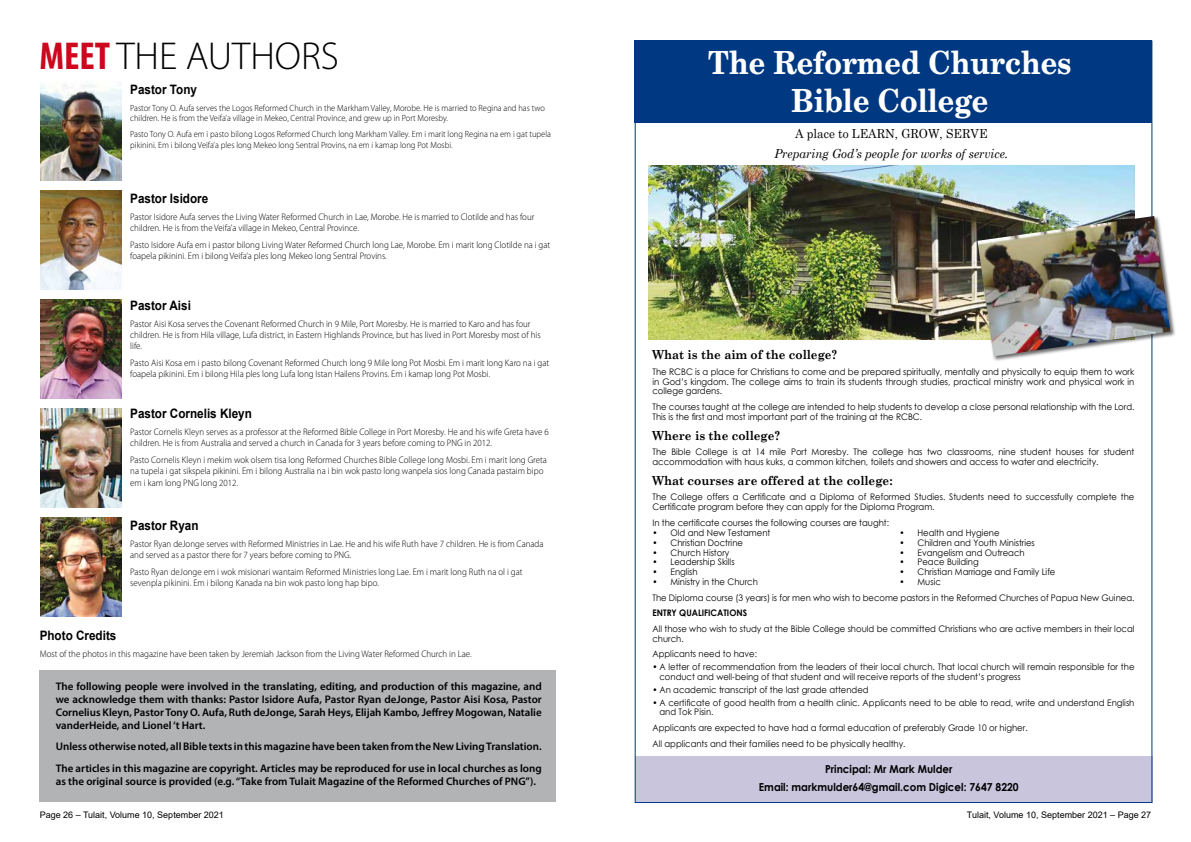
<style>
.page{position:relative;width:1191px;height:842px;background:#fff}
.page>*{position:absolute;margin:0;border:0;box-sizing:border-box;transform-origin:0 0}
.t1{font:300 39px "Myriad Pro";color:#000}
.t2{font:700 31.9px/37.6px "New Century Schlbk";color:#fff;text-align:center;scale:.9 1}
.t3{font:700 13px "Arial";color:#000;scale:.9 1}
.t4{font:700 12.5px "Century Schoolbook";color:#000;scale:.94 1}
.t5{font:italic 12.5px "Century Schoolbook";color:#000;scale:.94 1}
.t6{font:12.5px "Century Schoolbook";color:#000;scale:.94 1}
.t7{font:600 11px/13px "Myriad Pro";color:#000;text-align:justify}
.t8{font:700 11px/17.8px "Century Gothic";color:#000;text-align:center;scale:.94 1}
.t9{font:300 9.5px/11.2px "Myriad Pro";color:#000;scale:.94 1}
.t10{font:9px/9.9px "Century Gothic";color:#000;scale:.94 1}
.t11{font:300 9px/10.6px "Myriad Pro";color:#000;scale:.94 1}
.t12{font:9px "Arial";color:#000}
.t13{font:700 9px "Century Gothic";color:#000;scale:.94 1}
.s1{font-weight:700;font-stretch:condensed;color:#cd071e}
</style>
<div class="page">
<div style="left:634px;top:756px;width:518px;height:46px;background:#c8c5dd"></div>
<div style="left:634px;top:40px;width:518px;height:83px;background:#003882"></div>
<img style="left:648px;top:166px;width:486px;height:174px">
<img style="left:40px;top:84px;width:81px;height:96px">
<img style="left:40px;top:190px;width:81px;height:99px">
<img style="left:40px;top:299px;width:81px;height:99px">
<img style="left:40px;top:408px;width:81px;height:99px">
<img style="left:40px;top:517px;width:81px;height:99px">
<div style="left:40px;top:670px;width:516px;height:131px;background:#b1b3b4"></div>
<div style="left:976px;top:215px;width:200px;height:147px;background:#000;opacity:.58"></div>
<img style="left:977px;top:216px;width:193px;height:140px">
<svg style="left:102px;top:299px;width:12px;height:11px"></svg>
<svg style="left:1118px;top:323px;width:12px;height:11px"></svg>
<svg style="left:94px;top:259px;width:28px;height:22px"></svg>
<div style="left:990px;top:171px;width:27px;height:22px;background:#bae3f3"></div>
<h1 class="t1" style="left:39px;top:32px;width:301px"><span class="s1">MEET</span> THE AUTHORS</h1>
<h3 class="t3" style="left:130px;top:81px;width:76px">Pastor Tony</h3>
<p class="t11" style="left:130px;top:102px;width:443px">Pastor Tony O. Aufa serves the Logos Reformed Church in the Markham Valley, Morobe. He is married to Regina and has two children. He is from the Veifa’a village in Mekeo, Central Province, and grew up in Port Moresby.</p>
<p class="t11" style="left:130px;top:129px;width:449px">Pasto Tony O. Aufa em i pasto bilong Logos Reformed Church long Markham Valley. Em i marit long Regina na em i gat tupela pikinini. Em i bilong Veifa’a ples long Mekeo long Sentral Provins, na em i kamap long Pot Mosbi.</p>
<h2 class="t2" style="left:708px;top:43px;width:405px">The Reformed Churches<br>Bible College</h2>
<h3 class="t6" style="left:795px;top:123px;width:206px">A place to LEARN, GROW, SERVE</h3>
<h3 class="t5" style="left:774px;top:144px;width:250px">Preparing God’s people for works of service.</h3>
<h3 class="t3" style="left:130px;top:189px;width:88px">Pastor Isidore</h3>
<p class="t9" style="left:130px;top:211px;width:431px">Pastor Isidore Aufa serves the Living Water Reformed Church in Lae, Morobe. He is married to Clotilde and has four children. He is from the Veifa’a village in Mekeo, Central Province.</p>
<p class="t9" style="left:130px;top:239px;width:448px">Pasto Isidore Aufa em i pastor bilong Living Water Reformed Church long Lae, Morobe. Em i marit long Clotilde na i gat foapela pikinini. Em i bilong Veifa’a ples long Mekeo long Sentral Provins.</p>
<h3 class="t3" style="left:130px;top:296px;width:69px">Pastor Aisi</h3>
<p class="t9" style="left:130px;top:318px;width:438px">Pastor Aisi Kosa serves the Covenant Reformed Church in 9 Mile, Port Moresby. He is married to Karo and has four children. He is from Hila village, Lufa district, in Eastern Highlands Province, but has lived in Port Moresby most of his life.</p>
<p class="t9" style="left:130px;top:357px;width:447px">Pasto Aisi Kosa em i pasto bilong Covenant Reformed Church long 9 Mile long Pot Mosbi. Em i marit long Karo na i gat foapela pikinini. Em i bilong Hila ples long Lufa long Istan Hailens Provins. Em i kamap long Pot Mosbi.</p>
<h3 class="t3" style="left:130px;top:404px;width:137px">Pastor Cornelis Kleyn</h3>
<p class="t9" style="left:130px;top:426px;width:447px">Pastor Cornelis Kleyn serves as a professor at the Reformed Bible College in Port Moresby. He and his wife Greta have 6 children. He is from Australia and served a church in Canada for 3 years before coming to PNG in 2012.</p>
<p class="t9" style="left:130px;top:454px;width:445px">Pasto Cornelis Kleyn i mekim wok olsem tisa long Reformed Churches Bible College long Mosbi. Em i marit long Greta na tupela i gat sikspela pikinini. Em i bilong Australia na i bin wok pasto long wanpela sios long Canada pastaim bipo em i kam long PNG long 2012.</p>
<h3 class="t3" style="left:130px;top:516px;width:77px">Pastor Ryan</h3>
<p class="t9" style="left:130px;top:538px;width:441px">Pastor Ryan deJonge serves with Reformed Ministries in Lae. He and his wife Ruth have 7 children. He is from Canada and served as a pastor there for 7 years before coming to PNG.</p>
<p class="t9" style="left:130px;top:566px;width:419px">Pasto Ryan deJonge em i wok misionari wantaim Reformed Ministries long Lae. Em i marit long Ruth na ol i gat sevenpla pikinini. Em i bilong Kanada na bin wok pasto long hap bipo.</p>
<h3 class="t4" style="left:652px;top:345px;width:198px">What is the aim of the college?</h3>
<p class="t10" style="left:652px;top:366px;width:514px;text-align:justify">The RCBC is a place for Christians to come and be prepared spiritually, mentally and physically to equip them to work in God’s kingdom. The college aims to train its students through studies, practical ministry work and physical work in college gardens.</p>
<p class="t10" style="left:652px;top:401px;width:514px;line-height:10.4px">The courses taught at the college are intended to help students to develop a close personal relationship with the Lord.<br>This is the first and most important part of the training at the RCBC.</p>
<h3 class="t4" style="left:652px;top:426px;width:137px">Where is the college?</h3>
<p class="t10" style="left:652px;top:447px;width:514px">The Bible College is at 14 mile Port Moresby. The college has two classrooms, nine student houses for student accommodation with haus kuks, a common kitchen, toilets and showers and access to water and electricity.</p>
<h3 class="t4" style="left:652px;top:470px;width:257px">What courses are offered at the college:</h3>
<p class="t10" style="left:652px;top:492px;width:514px">The College offers a Certificate and a Diploma of Reformed Studies. Students need to successfully complete the<br>Certificate program before they can apply for the Diploma Program.</p>
<p class="t10" style="left:652px;top:517px;width:253px">In the certificate courses the following courses are taught:</p>
<p class="t10" style="left:652px;top:527px;width:127px">• Old and New Testament</p>
<p class="t10" style="left:652px;top:537px;width:98px">• Christian Doctrine</p>
<p class="t10" style="left:652px;top:547px;width:83px">• Church History</p>
<p class="t10" style="left:652px;top:557px;width:89px">• Leadership Skills</p>
<p class="t10" style="left:652px;top:567px;width:50px">• English</p>
<p class="t10" style="left:652px;top:577px;width:114px">• Ministry in the Church</p>
<p class="t10" style="left:899px;top:527px;width:108px">• Health and Hygiene</p>
<p class="t10" style="left:899px;top:537px;width:146px">• Children and Youth Ministries</p>
<p class="t10" style="left:899px;top:547px;width:135px">• Evangelism and Outreach</p>
<p class="t10" style="left:899px;top:557px;width:86px">• Peace Building</p>
<p class="t10" style="left:899px;top:567px;width:167px">• Christian Marriage and Family Life</p>
<p class="t10" style="left:652px;top:574px;width:514px;line-height:15.6px;text-indent:247px">• Music<br>The Diploma course (3 years) is for men who wish to become pastors in the Reformed Churches of Papua New Guinea.</p>
<p class="t13" style="left:652px;top:606px;width:102px">ENTRY QUALIFICATIONS</p>
<p class="t10" style="left:652px;top:624px;width:514px">All those who wish to study at the Bible College should be committed Christians who are active members in their local church.</p>
<p class="t10" style="left:652px;top:649px;width:113px">Applicants need to have:</p>
<p class="t10" style="left:659px;top:662px;width:507px;text-indent:-7px">• A letter of recommendation from the leaders of their local church. That local church will remain responsible for the conduct and well-being of that student and will receive reports of the student’s progress</p>
<p class="t10" style="left:652px;top:684px;width:231px">• An academic transcript of the last grade attended</p>
<p class="t10" style="left:659px;top:697px;width:507px;text-indent:-7px">• A certificate of good health from a health clinic. Applicants need to be able to read, write and understand English and Tok Pisin.</p>
<p class="t10" style="left:652px;top:720px;width:400px;line-height:15.6px">Applicants are expected to have had a formal education of preferably Grade 10 or higher.<br>All applicants and their families need to be physically healthy.</p>
<h3 class="t3" style="left:40px;top:626px;width:87px">Photo Credits</h3>
<p class="t9" style="left:40px;top:648px;width:461px">Most of the photos in this magazine have been taken by Jeremiah Jackson from the Living Water Reformed Church in Lae.</p>
<p class="t7" style="left:56px;top:679px;width:487px">The following people were involved in the translating, editing, and production of this magazine, and we acknowledge them with thanks: Pastor Isidore Aufa, Pastor Ryan deJonge, Pastor Aisi Kosa, Pastor Cornelius Kleyn, Pastor Tony O. Aufa, Ruth deJonge, Sarah Heys, Elijah Kambo, Jeffrey Mogowan, Natalie vanderHeide, and Lionel ‘t Hart.</p>
<p class="t7" style="left:56px;top:735px;width:487px;line-height:21.5px">Unless otherwise noted, all Bible texts in this magazine have been taken from the New Living Translation.<br>The articles in this magazine are copyright. Articles may be reproduced for use in local churches as long</p>
<p class="t7" style="left:56px;top:774px;width:482px">as the original source is provided (e.g. “Take from Tulait Magazine of the Reformed Churches of PNG”).</p>
<p class="t12" style="left:40px;top:809px;width:186px">Page 26 – Tulait, Volume 10, September 2021</p>
<p class="t12" style="left:967px;top:809px;width:186px">Tulait, Volume 10, September 2021 – Page 27</p>
<p class="t8" style="left:759px;top:760px;width:278px">Principal: Mr Mark Mulder<br>Email: markmulder64@gmail.com Digicel: 7647 8220</p>
</div>
